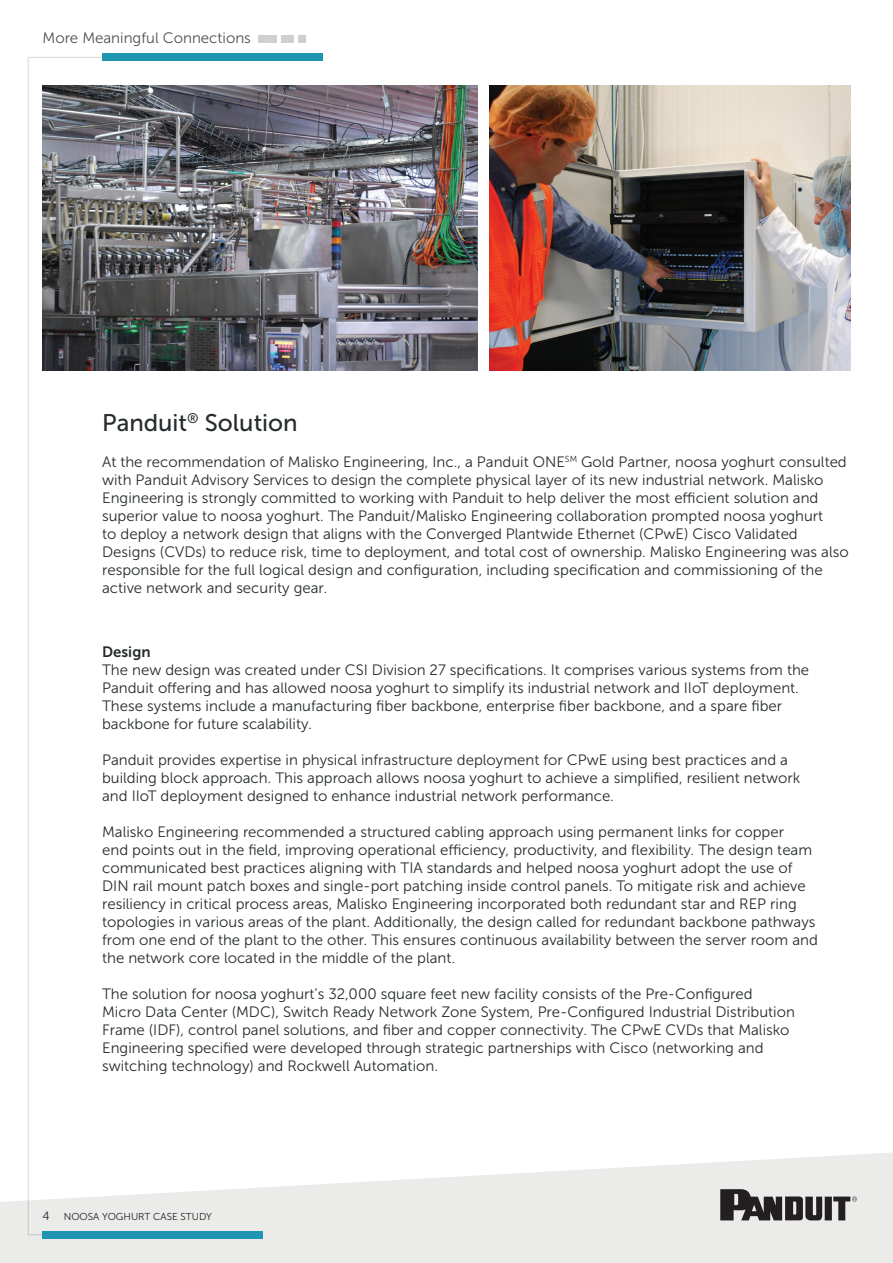
<style>
.page{position:relative;width:893px;height:1263px;background:#fff}
.page>*{position:absolute;margin:0;border:0;box-sizing:border-box;transform-origin:0 0}
.Main_Heading{font:24px "Museo Sans 500";color:#262b2d}
.Main_Heading-2{font:15px/18px "Museo Sans 300";color:#262b2d}
.t1{font:15px "Museo Sans 300";color:#4e5155}
.Body_Paragraph{font:15px "Museo Sans 700";color:#262b2d}
.t2{font:10.05px "Museo Sans 300";color:#231f20}
.s1{font-size:12px;color:#262b2d}
</style>
<div class="page">
<svg style="left:0;top:1153px;width:893px;height:110px;fill:#ebebea"></svg>
<svg style="left:27px;top:57px;width:92px;height:1179px"></svg>
<div style="left:102px;top:54px;width:221px;height:7px;background:#1f95b2"></div>
<div style="left:298px;top:35px;width:7px;height:8px;background:#cfd0cf"></div>
<div style="left:281px;top:35px;width:12px;height:8px;background:#cfd0cf"></div>
<div style="left:258px;top:35px;width:18px;height:8px;background:#cfd0cf"></div>
<div style="left:43px;top:1231px;width:220px;height:8px;background:#1f95b2"></div>
<svg style="left:720px;top:1189px;width:137px;height:31px;background:#767373"></svg>
<img style="left:43px;top:85px;width:435px;height:285px">
<img style="left:489px;top:85px;width:361px;height:285px">
<p class="t1" style="left:43px;top:29px;width:210px">More Meaningful Connections</p>
<p class="Main_Heading" style="left:102px;top:409px;width:197px">Panduit<sup>®</sup> Solution</p>
<p class="Main_Heading-2" style="left:102px;top:453px;width:748px">At the recommendation of Malisko Engineering, Inc., a Panduit ONE<sup>SM</sup> Gold Partner, noosa yoghurt consulted with Panduit Advisory Services to design the complete physical layer of its new industrial network. Malisko Engineering is strongly committed to working with Panduit to help deliver the most efficient solution and superior value to noosa yoghurt. The Panduit/Malisko Engineering collaboration prompted noosa yoghurt<br>to deploy a network design that aligns with the Converged Plantwide Ethernet (CPwE) Cisco Validated Designs (CVDs) to reduce risk, time to deployment, and total cost of ownership. Malisko Engineering was also responsible for the full logical design and configuration, including specification and commissioning of the active network and security gear.</p>
<p class="Body_Paragraph" style="left:102px;top:644px;width:50px">Design</p>
<p class="Main_Heading-2" style="left:102px;top:661px;width:708px">The new design was created under CSI Division 27 specifications. It comprises various systems from the Panduit offering and has allowed noosa yoghurt to simplify its industrial network and IIoT deployment.<br>These systems include a manufacturing fiber backbone, enterprise fiber backbone, and a spare fiber backbone for future scalability.</p>
<p class="Main_Heading-2" style="left:102px;top:751px;width:700px">Panduit provides expertise in physical infrastructure deployment for CPwE using best practices and a building block approach. This approach allows noosa yoghurt to achieve a simplified, resilient network and IIoT deployment designed to enhance industrial network performance.</p>
<p class="Main_Heading-2" style="left:102px;top:823px;width:717px">Malisko Engineering recommended a structured cabling approach using permanent links for copper<br>end points out in the field, improving operational efficiency, productivity, and flexibility. The design team communicated best practices aligning with TIA standards and helped noosa yoghurt adopt the use of DIN rail mount patch boxes and single-port patching inside control panels. To mitigate risk and achieve resiliency in critical process areas, Malisko Engineering incorporated both redundant star and REP ring topologies in various areas of the plant. Additionally, the design called for redundant backbone pathways from one end of the plant to the other. This ensures continuous availability between the server room and the network core located in the middle of the plant.</p>
<p class="Main_Heading-2" style="left:102px;top:985px;width:694px">The solution for noosa yoghurt’s 32,000 square feet new facility consists of the Pre-Configured Micro Data Center (MDC), Switch Ready Network Zone System, Pre-Configured Industrial Distribution Frame (IDF), control panel solutions, and fiber and copper connectivity. The CPwE CVDs that Malisko Engineering specified were developed through strategic partnerships with Cisco (networking and switching technology) and Rockwell Automation.</p>
<p class="t2" style="left:43px;top:1211px;width:171px"><span class="s1">4</span> NOOSA YOGHURT CASE STUDY</p>
</div>
